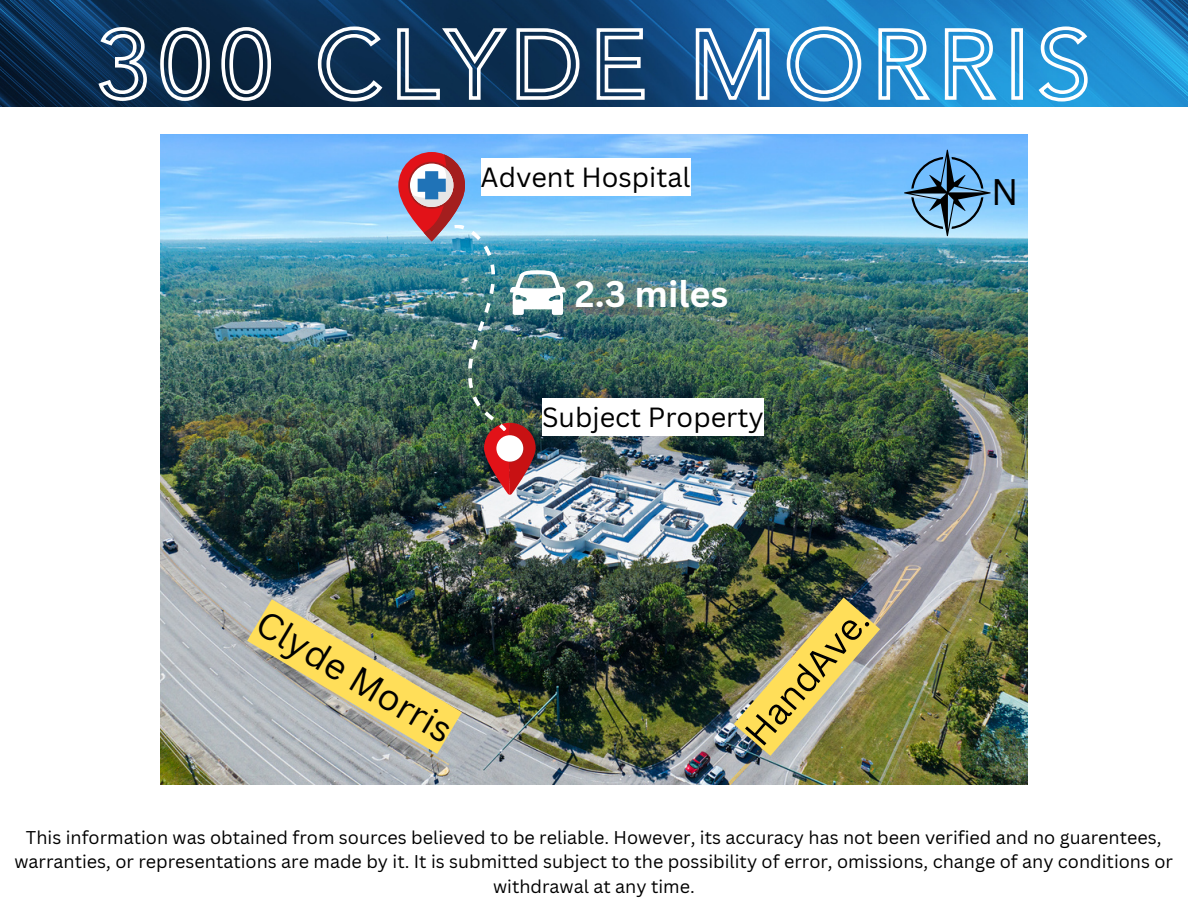
<style>
.page{position:relative;width:1188px;height:918px;background:#fff}
.page>*{position:absolute;margin:0;border:0;box-sizing:border-box;transform-origin:0 0}
.t1{font:36px "Canva Sans";color:#000}
.t2{font:700 36px "Canva Sans";color:#fff}
.t3{font:27px "Canva Sans";color:#000}
.t4{font:18px/24.8px "Canva Sans";color:#000;text-align:center}
</style>
<div class="page">
<img style="left:0;top:0;width:1188px;height:107px">
<img style="left:160px;top:134px;width:867px;height:650px">
<img style="left:398px;top:152px;width:168px;height:343px">
<svg style="left:904px;top:150px;width:87px;height:86px;background:#6da1c9"></svg>
<svg style="left:96px;top:25px;width:994px;height:78px"></svg>
<div style="left:481px;top:159px;width:210px;height:37px;background:#fff"></div>
<img style="left:247px;top:599px;width:215px;height:155px">
<img style="left:734px;top:598px;width:146px;height:158px">
<div style="left:542px;top:399px;width:222px;height:37px;background:#fff"></div>
<p class="t3" style="left:481px;top:158px;width:211px">Advent Hospital</p>
<p class="t2" style="left:575px;top:268px;width:155px">2.3 miles</p>
<p class="t3" style="left:542px;top:398px;width:223px">Subject Property</p>
<p class="t1" style="left:273px;top:598px;width:223px;rotate:31deg">Clyde Morris</p>
<p class="t1" style="left:733px;top:723px;width:169px;rotate:-49deg">HandAve.</p>
<p class="t1" style="left:991px;top:167px;width:29px">N</p>
<p class="t4" style="left:14px;top:824px;width:1160px">This information was obtained from sources believed to be reliable. However, its accuracy has not been verified and no guarentees, warranties, or representations are made by it. It is submitted subject to the possibility of error, omissions, change of any conditions or withdrawal at any time.</p>
</div>
